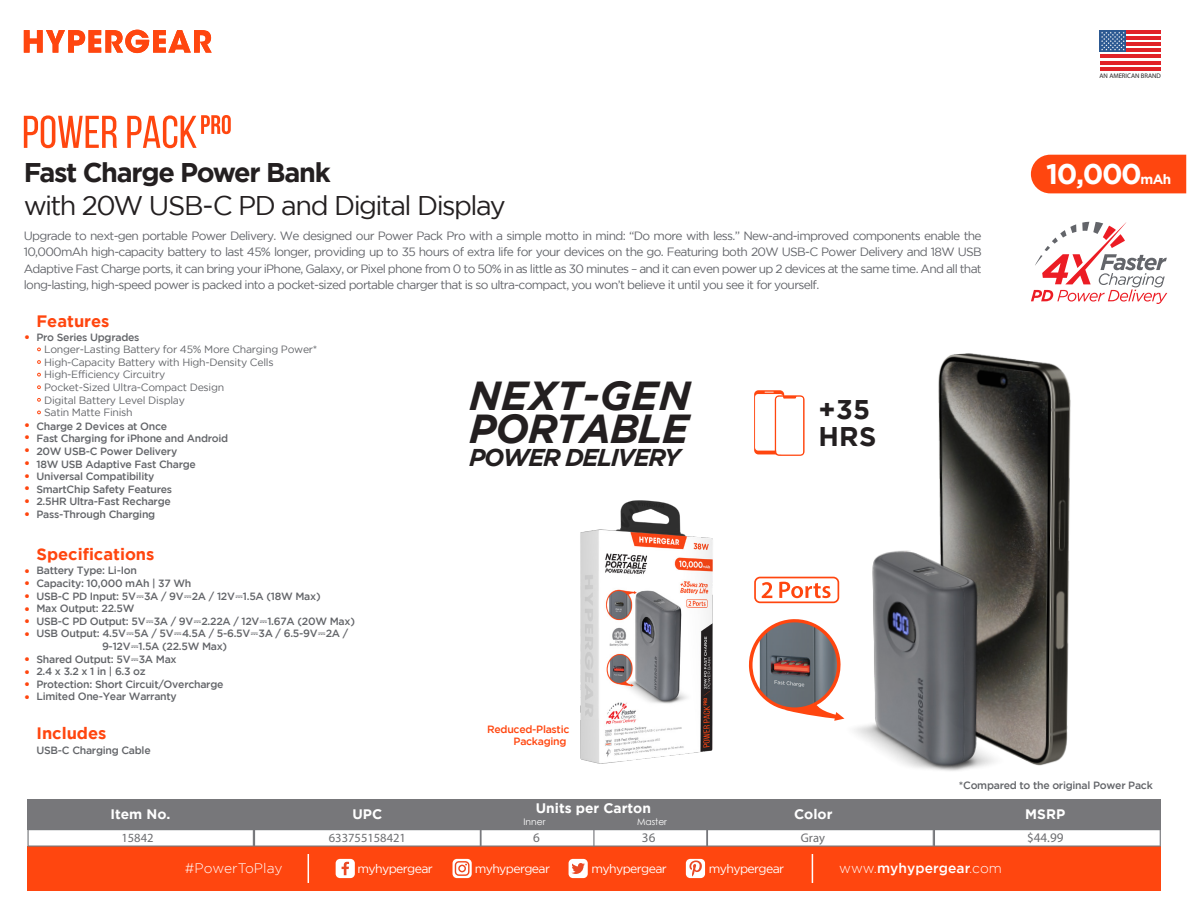
<style>
.page{position:relative;width:1188px;height:918px;background:#fff}
.page>*{position:absolute;margin:0;border:0;box-sizing:border-box;transform-origin:0 0}
.t1{font:italic 700 40.5px/33.8px "Gotham";letter-spacing:-.03em;color:#231f20}
.t2{font:700 28.35px "Gotham";color:#fff}
.t3{font:27px "Gotham";letter-spacing:-.055em;color:#231f20}
.t4{font:700 27px/27px "Gotham";letter-spacing:-.05em;color:#231f20}
.t5{font:italic 700 24.3px "Gotham";letter-spacing:-.06em;color:#231f20}
.t6{font:700 16.5px "Gotham";color:#ff460f}
.t7{font:700 13.8px "Gotham";color:#fff}
.t8{font:500 13.8px "Gotham";letter-spacing:.01em;color:#fff}
.t9{font:300 13.8px "Gotham";letter-spacing:.005em;color:#fff}
.t10{font:500 13.5px/12.6px "Gotham";color:#ff460f;text-align:justify}
.t11{font:13.2px "Myriad Pro";color:#6d6e71}
.t12{font:12.6px "Myriad Pro";color:#6d6e71}
.t13{font:12.3px "Gotham";letter-spacing:-.05em;color:#fff}
.t14{font:12px/16.5px "Gotham";letter-spacing:-.06em;color:#63656a;text-align:justify}
.t15{font:500 10.5px/12.6px "Gotham";letter-spacing:-.025em;color:#636569}
.t16{font:10.5px/12.6px "Gotham";letter-spacing:-.025em;color:#636569}
.t17{font:500 10.5px/12.6px "Gotham";letter-spacing:-.025em;color:#ff460f;text-align:right}
.t18{font:9.15px "Century Gothic";color:#fff}
.t19{font:6.6px "Myriad Pro";color:#231f20}
.s1{font-family:"SF Pro";font-weight:400;font-size:9px}
.s2{font-size:13.5px}
.s3{font-weight:300}
</style>
<div class="page">
<img style="left:938px;top:293px;width:230px;height:473px">
<svg style="left:24px;top:30px;width:188px;height:23px"></svg>
<div style="left:27px;top:847px;width:1134px;height:44px;background:#ff460f"></div>
<div style="left:336px;top:859px;width:19px;height:19px;background:#fff;border-radius:4px"></div>
<svg style="left:342px;top:862px;width:7px;height:13px"></svg>
<div style="left:569px;top:859px;width:19px;height:19px;background:#fff;border-radius:4px"></div>
<svg style="left:571px;top:863px;width:14px;height:11px"></svg>
<div style="left:686px;top:859px;width:19px;height:19px;background:#fff;border-radius:4px"></div>
<svg style="left:689px;top:861px;width:13px;height:15px"></svg>
<svg style="left:308px;top:854px;width:1px;height:29px"></svg>
<svg style="left:812px;top:854px;width:1px;height:29px"></svg>
<svg style="left:453px;top:859px;width:19px;height:19px"></svg>
<div style="left:27px;top:799px;width:1134px;height:30px;background:#77777a"></div>
<svg style="left:27px;top:829px;width:1134px;height:18px"></svg>
<svg style="left:1100px;top:33px;width:60px;height:32px"></svg>
<hr style="left:1100px;top:30px;width:60px;height:3px;background:#e12228">
<hr style="left:1100px;top:37px;width:60px;height:3px;background:#e12228">
<hr style="left:1100px;top:43px;width:60px;height:3px;background:#e12228">
<hr style="left:1100px;top:49px;width:60px;height:3px;background:#e12228">
<hr style="left:1100px;top:55px;width:60px;height:3px;background:#e12228">
<hr style="left:1100px;top:61px;width:60px;height:3px;background:#e12228">
<hr style="left:1100px;top:67px;width:60px;height:3px;background:#e12228">
<svg style="left:1100px;top:30px;width:26px;height:22px"></svg>
<svg style="left:1101px;top:32px;width:24px;height:18px"></svg>
<svg style="left:1031px;top:222px;width:136px;height:82px"></svg>
<img style="left:580px;top:500px;width:223px;height:264px">
<div style="left:1031px;top:155px;width:155px;height:38px;background:#ff460f"></div>
<svg style="left:24px;top:115px;width:93px;height:33px"></svg>
<svg style="left:127px;top:115px;width:104px;height:33px"></svg>
<svg style="left:754px;top:577px;width:76px;height:26px"></svg>
<svg style="left:37px;top:347px;width:4px;height:5px"></svg>
<svg style="left:37px;top:360px;width:4px;height:4px"></svg>
<svg style="left:37px;top:372px;width:4px;height:5px"></svg>
<svg style="left:37px;top:385px;width:4px;height:4px"></svg>
<svg style="left:37px;top:398px;width:4px;height:4px"></svg>
<svg style="left:37px;top:410px;width:4px;height:5px"></svg>
<svg style="left:747px;top:617px;width:83px;height:104px"></svg>
<img style="left:753px;top:622px;width:77px;height:85px">
<img style="left:830px;top:549px;width:183px;height:222px">
<svg style="left:754px;top:390px;width:30px;height:64px"></svg>
<div style="left:755px;top:394px;width:28px;height:57px;background:#fff;border-radius:3px"></div>
<svg style="left:765px;top:392px;width:40px;height:64px"></svg>
<h3 class="t4" style="left:24px;top:159px;width:309px">Fast Charge Power Bank</h3>
<h3 class="t3" style="left:24px;top:191px;width:483px">with 20W USB-C PD and Digital Display</h3>
<p class="t14" style="left:24px;top:227px;width:959px">Upgrade to next-gen portable Power Delivery. We designed our Power Pack Pro with a simple motto in mind: “Do more with less.” New-and-improved components enable the 10,000mAh high-capacity battery to last 45% longer, providing up to 35 hours of extra life for your devices on the go. Featuring both 20W USB-C Power Delivery and 18W USB Adaptive Fast Charge ports, it can bring your iPhone, Galaxy, or Pixel phone from 0 to 50% in as little as 30 minutes – and it can even power up 2 devices at the same time. And all that long-lasting, high-speed power is packed into a pocket-sized portable charger that is so ultra-compact, you won’t believe it until you see it for yourself.</p>
<p class="t10" style="left:24px;top:330px;width:8px">•</p>
<h3 class="t6" style="left:36px;top:312px;width:75px">Features</h3>
<p class="t15" style="left:36px;top:330px;width:104px">Pro Series Upgrades</p>
<p class="t16" style="left:44px;top:343px;width:275px">Longer-Lasting Battery for 45% More Charging Power* High-Capacity Battery with High-Density Cells High-Efficiency Circuitry<br>Pocket-Sized Ultra-Compact Design<br>Digital Battery Level Display<br>Satin Matte Finish</p>
<p class="t15" style="left:36px;top:419px;width:193px">Charge 2 Devices at Once<br>Fast Charging for iPhone and Android<br>20W USB-C Power Delivery<br>18W USB Adaptive Fast Charge<br>Universal Compatibility<br>SmartChip Safety Features<br>2.5HR Ultra-Fast Recharge<br>Pass-Through Charging</p>
<p class="t10" style="left:24px;top:418px;width:8px">• • • • • • • •</p>
<h3 class="t6" style="left:36px;top:545px;width:120px">Specifications</h3>
<p class="t15" style="left:36px;top:564px;width:102px">Battery Type: Li-Ion</p>
<p class="t15" style="left:36px;top:577px;width:157px">Capacity: 10,000 mAh | 37 Wh</p>
<p class="t15" style="left:36px;top:589px;width:286px">USB-C PD Input: 5V<span class="s1">⎓</span>3A / 9V<span class="s1">⎓</span>2A / 12V<span class="s1">⎓</span>1.5A (18W Max)</p>
<p class="t15" style="left:36px;top:602px;width:99px">Max Output: 22.5W</p>
<p class="t15" style="left:36px;top:614px;width:320px">USB-C PD Output: 5V<span class="s1">⎓</span>3A / 9V<span class="s1">⎓</span>2.22A / 12V<span class="s1">⎓</span>1.67A (20W Max)</p>
<p class="t15" style="left:36px;top:627px;width:313px">USB Output: 4.5V<span class="s1">⎓</span>5A / 5V<span class="s1">⎓</span>4.5A / 5-6.5V<span class="s1">⎓</span>3A / 6.5-9V<span class="s1">⎓</span>2A /</p>
<p class="t15" style="left:102px;top:640px;width:127px">9-12V<span class="s1">⎓</span>1.5A (22.5W Max)</p>
<p class="t15" style="left:36px;top:652px;width:142px">Shared Output: 5V<span class="s1">⎓</span>3A Max</p>
<p class="t15" style="left:36px;top:665px;width:111px">2.4 x 3.2 x 1 in | 6.3 oz</p>
<p class="t15" style="left:36px;top:677px;width:189px">Protection: Short Circuit/Overcharge</p>
<p class="t15" style="left:36px;top:690px;width:142px">Limited One-Year Warranty</p>
<p class="t10" style="left:24px;top:564px;width:8px">• • • • • •</p>
<p class="t10" style="left:24px;top:653px;width:8px">• • • •</p>
<h3 class="t6" style="left:36px;top:723px;width:72px">Includes</h3>
<p class="t15" style="left:36px;top:744px;width:116px">USB-C Charging Cable</p>
<h1 class="t1" style="left:469px;top:378px;width:223px">NEXT-GEN<br>PORTABLE</h1>
<h3 class="t5" style="left:469px;top:443px;width:213px">POWER DELIVERY</h3>
<p class="t17" style="left:487px;top:722px;width:84px">Reduced-Plastic<br>Packaging</p>
<h3 class="t4" style="left:819px;top:395px;width:59px">+35<br>HRS</h3>
<p class="t19" style="left:1100px;top:71px;width:63px">AN AMERICAN BRAND</p>
<h2 class="t2" style="left:1046px;top:158px;width:126px">10,000<span class="s2">mAh</span></h2>
<p class="t7" style="left:110px;top:806px;width:62px">Item No.</p>
<p class="t7" style="left:353px;top:806px;width:31px">UPC</p>
<p class="t7" style="left:536px;top:800px;width:117px">Units per Carton</p>
<p class="t18" style="left:524px;top:815px;width:23px">Inner</p>
<p class="t18" style="left:637px;top:815px;width:32px">Master</p>
<p class="t15" style="left:959px;top:779px;width:195px">*Compared to the original Power Pack</p>
<p class="t7" style="left:794px;top:806px;width:40px">Color</p>
<p class="t7" style="left:1025px;top:806px;width:41px">MSRP</p>
<p class="t12" style="left:121px;top:830px;width:34px">15842</p>
<p class="t12" style="left:329px;top:830px;width:79px">633755158421</p>
<p class="t11" style="left:533px;top:830px;width:8px">6</p>
<p class="t11" style="left:642px;top:830px;width:15px">36</p>
<p class="t12" style="left:801px;top:830px;width:26px">Gray</p>
<p class="t11" style="left:1027px;top:830px;width:38px">$44.99</p>
<p class="t9" style="left:185px;top:861px;width:99px">#PowerToPlay</p>
<p class="t13" style="left:357px;top:862px;width:77px">myhypergear</p>
<p class="t13" style="left:475px;top:862px;width:77px">myhypergear</p>
<p class="t13" style="left:591px;top:862px;width:77px">myhypergear</p>
<p class="t13" style="left:709px;top:862px;width:77px">myhypergear</p>
<p class="t8" style="left:839px;top:860px;width:164px"><span class="s3">www.</span>myhypergear<span class="s3">.com</span></p>
</div>
